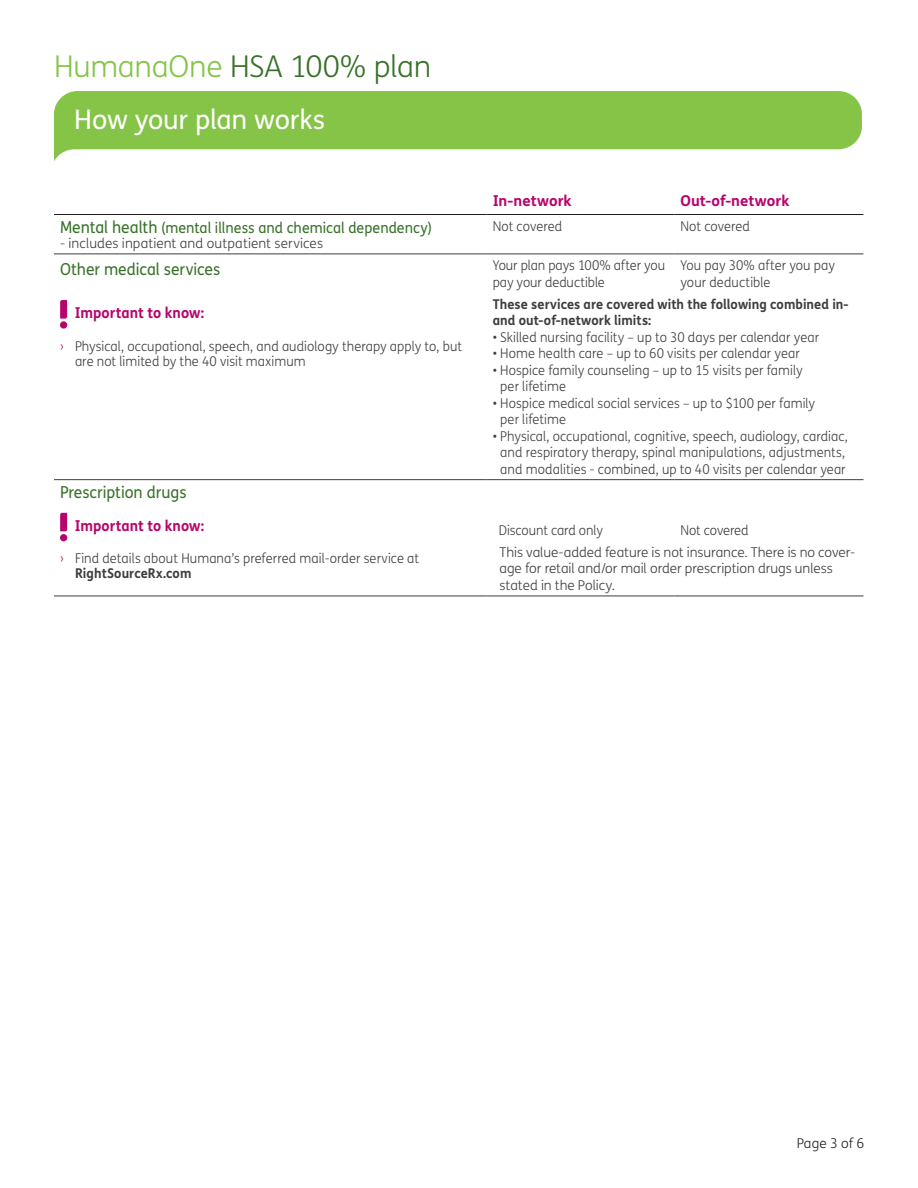
<style>
.page{position:relative;width:918px;height:1188px;background:#fff}
.page>*{position:absolute;margin:0;border:0;box-sizing:border-box;transform-origin:0 0}
.t1{font:300 30px "FS Humana";letter-spacing:-.01em;color:#387129}
.t2{font:27px "FS Humana";letter-spacing:-.01em;color:#fff}
.t3{font:16.5px "FS Humana";color:#387129;scale:.95 1}
.t4{font:15px "FS Humana";color:#387129;scale:.95 1}
.t5{font:700 15px "FS Humana";color:#b7046c;scale:.95 1}
.t6{font:700 15px "FS Humana";color:#b7046c}
.t7{font:300 13.5px/16.5px "FS Humana";letter-spacing:.005em;color:#3e3e3f;scale:.95 1}
.t8{font:300 13.5px/16.5px "FS Humana";letter-spacing:.005em;color:#3e3e3f}
.t9{font:700 13.5px/16.5px "FS Humana";letter-spacing:.005em;color:#3e3e3f;scale:.95 1}
.t10{font:300 13.5px "FS Humana";letter-spacing:.005em;color:#231f20}
.s1{color:#85c447}
.s2{font-size:16.5px}
.s3{color:#b7046c}
.s4{font-weight:700}
</style>
<div class="page">
<svg style="left:54px;top:91px;width:808px;height:70px;fill:#85c447"></svg>
<hr style="left:54px;top:479px;width:433px;height:1px;background:#3e3e3f">
<hr style="left:487px;top:479px;width:187px;height:1px;background:#3e3e3f">
<hr style="left:674px;top:479px;width:189px;height:1px;background:#3e3e3f">
<hr style="left:54px;top:596px;width:433px;height:1px;background:#3e3e3f">
<hr style="left:487px;top:596px;width:187px;height:1px;background:#3e3e3f">
<hr style="left:674px;top:596px;width:189px;height:1px;background:#3e3e3f">
<hr style="left:54px;top:254px;width:433px;height:1px;background:#3e3e3f">
<hr style="left:487px;top:254px;width:187px;height:1px;background:#3e3e3f">
<hr style="left:674px;top:254px;width:189px;height:1px;background:#3e3e3f">
<hr style="left:54px;top:214px;width:433px;height:1px;background:#231f20">
<hr style="left:487px;top:214px;width:187px;height:1px;background:#231f20">
<hr style="left:674px;top:214px;width:189px;height:1px;background:#231f20">
<svg style="left:60px;top:300px;width:7px;height:29px"></svg>
<svg style="left:60px;top:513px;width:7px;height:28px"></svg>
<h1 class="t1" style="left:54px;top:46px;width:379px"><span class="s1">HumanaOne</span> HSA 100% plan</h1>
<h2 class="t2" style="left:74px;top:101px;width:252px">How your plan works</h2>
<p class="t4" style="left:60px;top:217px;width:393px"><span class="s2">Mental health</span> (mental illness and chemical dependency)</p>
<p class="t8" style="left:60px;top:235px;width:265px">- includes inpatient and outpatient services</p>
<p class="t6" style="left:493px;top:189px;width:80px">In-network</p>
<p class="t6" style="left:680px;top:189px;width:110px">Out-of-network</p>
<p class="t7" style="left:493px;top:217px;width:75px">Not covered</p>
<p class="t7" style="left:680px;top:217px;width:75px">Not covered</p>
<p class="t3" style="left:60px;top:257px;width:170px">Other medical services</p>
<p class="t7" style="left:493px;top:257px;width:183px">Your plan pays 100% after you pay your deductible</p>
<p class="t7" style="left:680px;top:257px;width:164px">You pay 30% after you pay your deductible</p>
<p class="t5" style="left:75px;top:301px;width:138px">Important to know:</p>
<p class="t7" style="left:75px;top:338px;width:409px;line-height:15px;text-indent:-15px"><span class="s3">›</span> Physical, occupational, speech, and audiology therapy apply to, but are not limited by the 40 visit maximum</p>
<p class="t9" style="left:493px;top:295px;width:376px">These services are covered with the following combined in&shy;and out-of-network limits:</p>
<p class="t7" style="left:493px;top:328px;width:345px">• Skilled nursing facility – up to 30 days per calendar year</p>
<p class="t7" style="left:493px;top:345px;width:325px">• Home health care – up to 60 visits per calendar year</p>
<p class="t7" style="left:500px;top:361px;width:320px;text-indent:-8px">• Hospice family counseling – up to 15 visits per family per lifetime</p>
<p class="t7" style="left:500px;top:394px;width:333px;text-indent:-8px">• Hospice medical social services – up to $100 per family per lifetime</p>
<p class="t7" style="left:493px;top:427px;width:375px;text-align:center">• Physical, occupational, cognitive, speech, audiology, cardiac, and respiratory therapy, spinal manipulations, adjustments, and modalities - combined, up to 40 visits per calendar year</p>
<p class="t3" style="left:60px;top:481px;width:135px">Prescription drugs</p>
<p class="t5" style="left:75px;top:514px;width:138px">Important to know:</p>
<p class="t7" style="left:75px;top:551px;width:364px;line-height:15px;text-indent:-15px"><span class="s3">›</span> Find details about Humana’s preferred mail-order service at<br><span class="s4">RightSourceRx.com</span></p>
<p class="t7" style="left:499px;top:521px;width:111px">Discount card only</p>
<p class="t7" style="left:500px;top:519px;width:376px;line-height:22.2px;text-indent:181px">Not covered<br>This value-added feature is not insurance. There is no cover-</p>
<p class="t8" style="left:500px;top:560px;width:335px">age for retail and/or mail order prescription drugs unless stated in the Policy.</p>
<p class="t10" style="left:797px;top:1134px;width:69px">Page 3 of 6</p>
</div>
